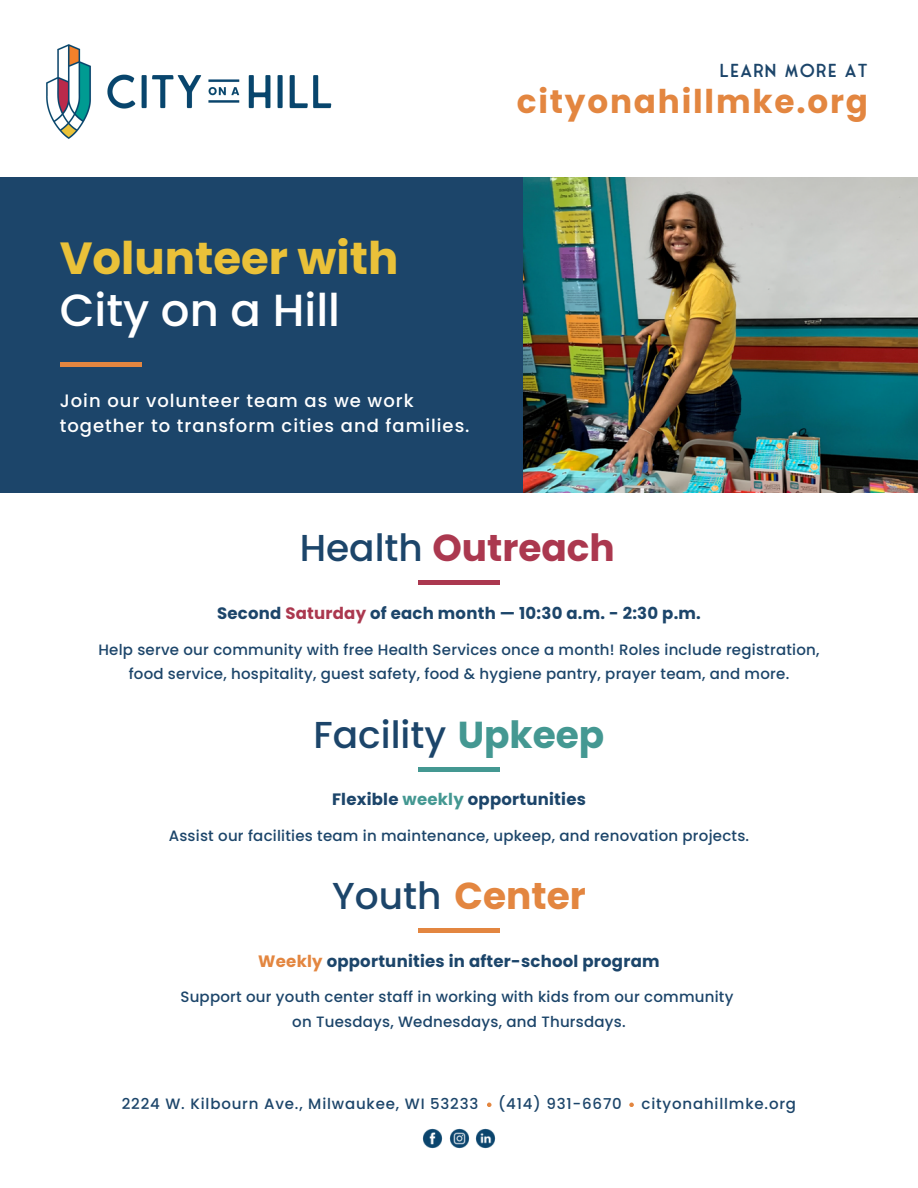
<style>
.page{position:relative;width:918px;height:1188px;background:#fff}
.page>*{position:absolute;margin:0;border:0;box-sizing:border-box;transform-origin:0 0}
.t1{font:700 45px "Poppins";color:#eac139}
.t2{font:500 45px "Poppins";color:#fff}
.t3{font:700 37.5px "Poppins";color:#ab384f}
.t4{font:500 37.5px "Poppins";color:#1c456a}
.t5{font:700 37.5px "Poppins";color:#e38640}
.t6{font:700 32.7px "Poppins";letter-spacing:.055em;color:#e38640}
.t7{font:500 18px/24.8px "Poppins";letter-spacing:.055em;color:#fff}
.t8{font:18px "Fonseca Rounded";letter-spacing:.055em;color:#1c456a}
.t9{font:700 16.5px "Poppins";letter-spacing:.015em;color:#1c456a}
.t10{font:500 15px/24.8px "Poppins";letter-spacing:.015em;color:#1c456a;text-align:center}
.t11{font:500 15px "Poppins";letter-spacing:.055em;color:#1c456a}
.s1{font-weight:500;color:#1c456a}
.s2{color:#ab384f}
.s3{font-weight:700;color:#449892}
.s4{color:#449892}
.s5{color:#e38640}
</style>
<div class="page">
<div style="left:0;top:178px;width:523px;height:315px;background:#1c456a"></div>
<img style="left:524px;top:178px;width:394px;height:315px">
<div style="left:60px;top:362px;width:81px;height:5px;background:#e38640"></div>
<img style="left:46px;top:44px;width:286px;height:95px">
<hr style="left:418px;top:581px;width:82px;height:4px;background:#ab384f">
<hr style="left:418px;top:767px;width:82px;height:4px;background:#449892">
<div style="left:418px;top:928px;width:82px;height:5px;background:#e38640"></div>
<img style="left:422px;top:1128px;width:21px;height:21px">
<img style="left:449px;top:1128px;width:21px;height:21px">
<img style="left:475px;top:1128px;width:21px;height:21px">
<svg style="left:487px;top:1103px;width:5px;height:4px"></svg>
<svg style="left:629px;top:1103px;width:5px;height:4px"></svg>
<h1 class="t1" style="left:60px;top:226px;width:340px">Volunteer with</h1>
<h1 class="t2" style="left:60px;top:279px;width:282px">City on a Hill</h1>
<p class="t7" style="left:60px;top:388px;width:411px">Join our volunteer team as we work together to transform cities and families.</p>
<p class="t8" style="left:720px;top:64px;width:150px">LEARN MORE AT</p>
<h3 class="t6" style="left:517px;top:78px;width:353px">cityonahillmke.org</h3>
<h2 class="t3" style="left:300px;top:522px;width:317px"><span class="s1">Health</span> Outreach</h2>
<p class="t9" style="left:217px;top:602px;width:485px">Second <span class="s2">Saturday</span> of each month — 10:30 a.m. - 2:30 p.m.</p>
<p class="t10" style="left:98px;top:637px;width:723px">Help serve our community with free Health Services once a month! Roles include registration, food service, hospitality, guest safety, food &amp; hygiene pantry, prayer team, and more.</p>
<h2 class="t4" style="left:314px;top:708px;width:292px">Facility <span class="s3">Upkeep</span></h2>
<p class="t9" style="left:332px;top:788px;width:255px">Flexible <span class="s4">weekly</span> opportunities</p>
<p class="t10" style="left:169px;top:823px;width:582px">Assist our facilities team in maintenance, upkeep, and renovation projects.</p>
<h2 class="t5" style="left:332px;top:870px;width:255px"><span class="s1">Youth</span> Center</h2>
<p class="t9" style="left:258px;top:950px;width:403px"><span class="s5">Weekly</span> opportunities in after-school program</p>
<p class="t10" style="left:180px;top:985px;width:555px">Support our youth center staff in working with kids from our community on Tuesdays, Wednesdays, and Thursdays.</p>
<p class="t11" style="left:122px;top:1094px;width:358px">2224 W. Kilbourn Ave., Milwaukee, WI 53233</p>
<p class="t11" style="left:498px;top:1094px;width:125px">(414) 931-6670</p>
<p class="t11" style="left:642px;top:1094px;width:156px">cityonahillmke.org</p>
</div>
